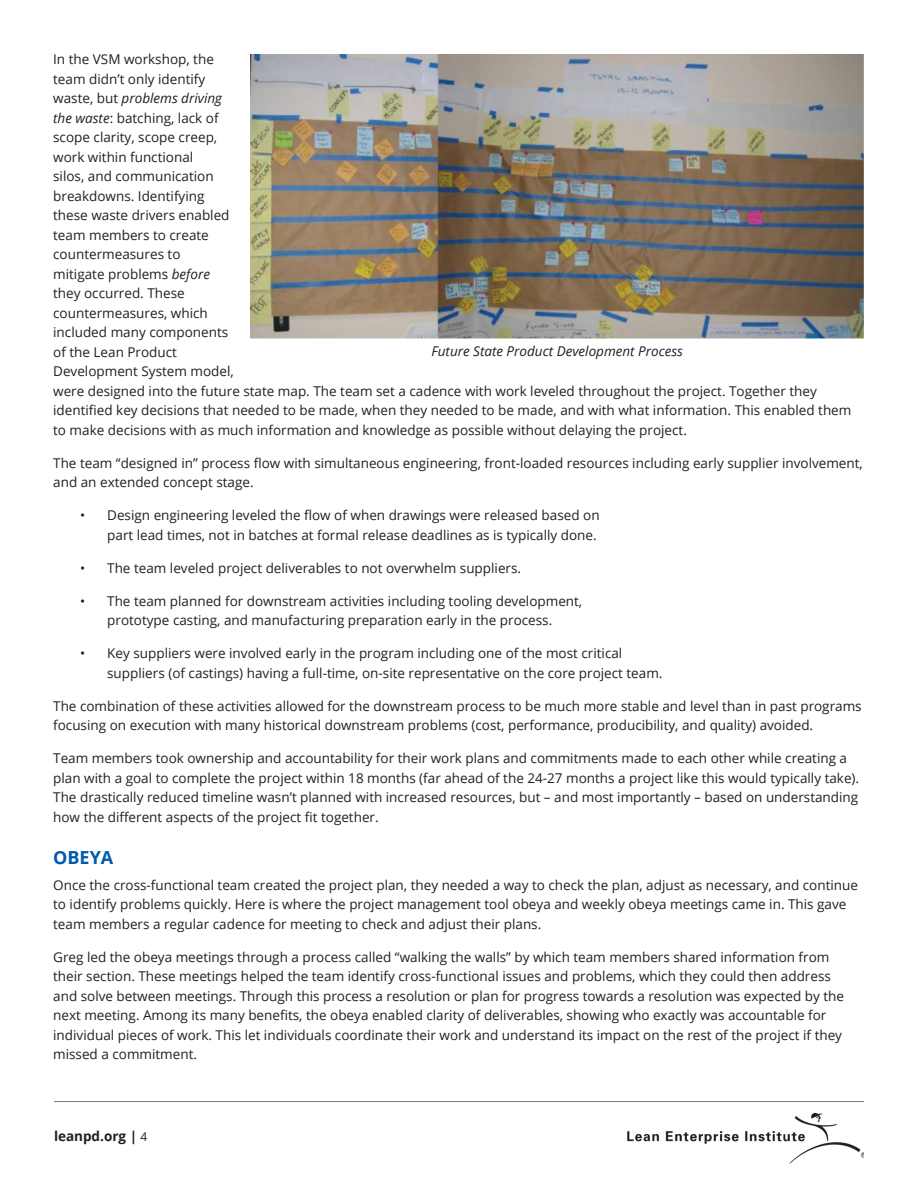
<style>
.page{position:relative;width:918px;height:1188px;background:#fff}
.page>*{position:absolute;margin:0;border:0;box-sizing:border-box;transform-origin:0 0}
.t1{font:700 18px "Open Sans";color:#015aaa}
.t2{font:13.5px/19.5px "Open Sans";color:#231f20}
.t3{font:italic 13.5px "Open Sans";color:#231f20}
.t4{font:700 13.5px "Open Sans";color:#231f20}
.s1{font-style:italic}
.s2{font-weight:400;font-size:12px}
</style>
<div class="page">
<img style="left:624px;top:1102px;width:240px;height:63px">
<hr style="left:54px;top:1101px;width:810px;height:1px;background:#76787b">
<img style="left:251px;top:54px;width:613px;height:284px">
<p class="t2" style="left:53px;top:49px;width:800px">In the VSM workshop, the<br>team didn’t only identify<br>waste, but <span class="s1">problems driving<br>the waste</span>: batching, lack of<br>scope clarity, scope creep,<br>work within functional<br>silos, and communication<br>breakdowns. Identifying<br>these waste drivers enabled<br>team members to create<br>countermeasures to<br>mitigate problems <span class="s1">before<br></span>they occurred. These<br>countermeasures, which<br>included many components<br>of the Lean Product<br>Development System model,<br>were designed into the future state map. The team set a cadence with work leveled throughout the project. Together they identified key decisions that needed to be made, when they needed to be made, and with what information. This enabled them to make decisions with as much information and knowledge as possible without delaying the project.</p>
<p class="t2" style="left:53px;top:453px;width:811px">The team “designed in” process flow with simultaneous engineering, front-loaded resources including early supplier involvement, and an extended concept stage.</p>
<p class="t2" style="left:80px;top:505px;width:521px;text-align:right">• Design engineering leveled the flow of when drawings were released based on part lead times, not in batches at formal release deadlines as is typically done.</p>
<p class="t2" style="left:80px;top:558px;width:442px">• The team leveled project deliverables to not overwhelm suppliers.</p>
<p class="t2" style="left:80px;top:591px;width:504px;text-align:center">• The team planned for downstream activities including tooling development, prototype casting, and manufacturing preparation early in the process.</p>
<p class="t2" style="left:107px;top:643px;width:557px;text-indent:-27px">• Key suppliers were involved early in the program including one of the most critical suppliers (of castings) having a full-time, on-site representative on the core project team.</p>
<p class="t2" style="left:53px;top:696px;width:810px">The combination of these activities allowed for the downstream process to be much more stable and level than in past programs focusing on execution with many historical downstream problems (cost, performance, producibility, and quality) avoided.</p>
<p class="t2" style="left:53px;top:748px;width:808px">Team members took ownership and accountability for their work plans and commitments made to each other while creating a plan with a goal to complete the project within 18 months (far ahead of the 24-27 months a project like this would typically take).<br>The drastically reduced timeline wasn’t planned with increased resources, but – and most importantly – based on understanding how the different aspects of the project fit together.</p>
<h1 class="t1" style="left:53px;top:844px;width:62px">Ob eya</h1>
<p class="t2" style="left:53px;top:875px;width:806px">Once the cross-functional team created the project plan, they needed a way to check the plan, adjust as necessary, and continue to identify problems quickly. Here is where the project management tool obeya and weekly obeya meetings came in. This gave team members a regular cadence for meeting to check and adjust their plans.</p>
<p class="t2" style="left:53px;top:947px;width:792px">Greg led the obeya meetings through a process called “walking the walls” by which team members shared information from their section. These meetings helped the team identify cross-functional issues and problems, which they could then address and solve between meetings. Through this process a resolution or plan for progress towards a resolution was expected by the next meeting. Among its many benefits, the obeya enabled clarity of deliverables, showing who exactly was accountable for individual pieces of work. This let individuals coordinate their work and understand its impact on the rest of the project if they missed a commitment.</p>
<p class="t3" style="left:431px;top:342px;width:253px">Future State Product Development Process</p>
<p class="t4" style="left:54px;top:1127px;width:95px">leanpd.org | <span class="s2">4</span></p>
</div>
